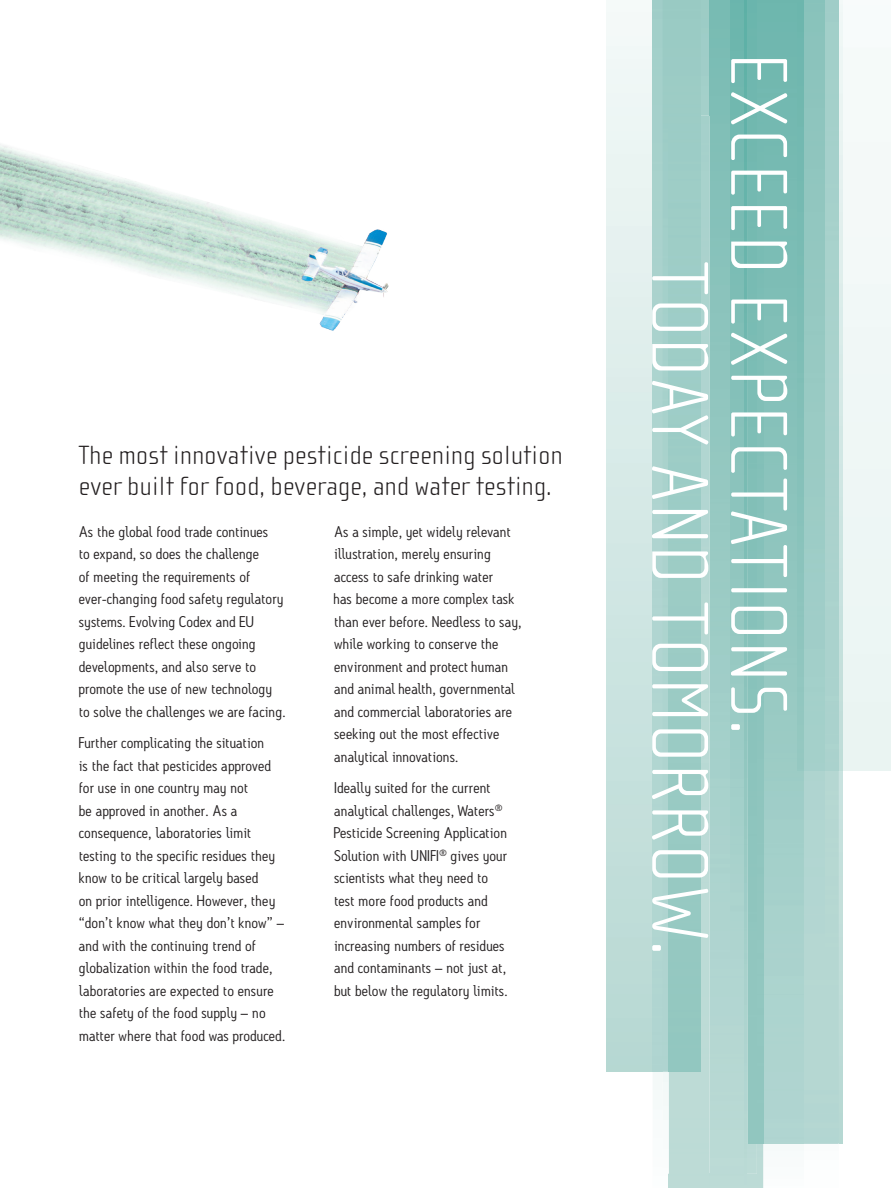
<style>
.page{position:relative;width:891px;height:1188px;background:#fff}
.page>*{position:absolute;margin:0;border:0;box-sizing:border-box;transform-origin:0 0}
.t1{font:100 82.65px/79.1px "Cholla Sans OT";letter-spacing:.015em;color:#fff;scale:1.05 1}
.t2{font:100 27px/31.5px "Cholla Sans OT";letter-spacing:.01em;color:#231f20;scale:1.05 1}
.t3{font:15px/22.5px "Antitled OT";letter-spacing:.01em;color:#231f20;scale:1.05 1}
</style>
<div class="page">
<img style="left:607px;top:0;width:56px;height:1072px">
<img style="left:825px;top:0;width:66px;height:770px">
<img style="left:757px;top:0;width:68px;height:968px">
<img style="left:763px;top:968px;width:41px;height:220px">
<img style="left:747px;top:116px;width:16px;height:1072px">
<img style="left:797px;top:0;width:7px;height:770px">
<img style="left:744px;top:0;width:13px;height:116px">
<img style="left:744px;top:968px;width:13px;height:206px">
<img style="left:744px;top:116px;width:4px;height:852px">
<img style="left:663px;top:0;width:81px;height:1174px">
<div style="left:669px;top:116px;width:32px;height:956px;background:#9cccc5"></div>
<img style="left:0;top:144px;width:389px;height:187px">
<h2 class="t2" style="left:79px;top:439px;width:462px">The most innovative pesticide screening solution ever built for food, beverage, and water testing.</h2>
<p class="t3" style="left:79px;top:520px;width:198px">As the global food trade continues<br>to expand, so does the challenge<br>of meeting the requirements of ever-changing food safety regulatory systems. Evolving Codex and EU guidelines reflect these ongoing developments, and also serve to promote the use of new technology to solve the challenges we are facing.</p>
<p class="t3" style="left:79px;top:732px;width:198px">Further complicating the situation<br>is the fact that pesticides approved for use in one country may not<br>be approved in another. As a consequence, laboratories limit testing to the specific residues they know to be critical largely based<br>on prior intelligence. However, they “don’t know what they don’t know” – and with the continuing trend of globalization within the food trade, laboratories are expected to ensure the safety of the food supply – no matter where that food was produced.</p>
<p class="t3" style="left:334px;top:520px;width:180px">As a simple, yet widely relevant illustration, merely ensuring access to safe drinking water<br>has become a more complex task than ever before. Needless to say, while working to conserve the environment and protect human and animal health, governmental and commercial laboratories are seeking out the most effective analytical innovations.</p>
<p class="t3" style="left:334px;top:777px;width:167px">Ideally suited for the current analytical challenges, Waters<sup>®<br></sup>Pesticide Screening Application<br>Solution with UNIFI<sup>®</sup> gives your scientists what they need to test more food products and environmental samples for increasing numbers of residues and contaminants – not just at, but below the regulatory limits.</p>
<h1 class="t1" style="left:797px;top:262px;width:663px;text-indent:-210px;rotate:90deg">EXCEED EXPECTATIONS.<br>TODAY AND TOMORROW.</h1>
</div>
